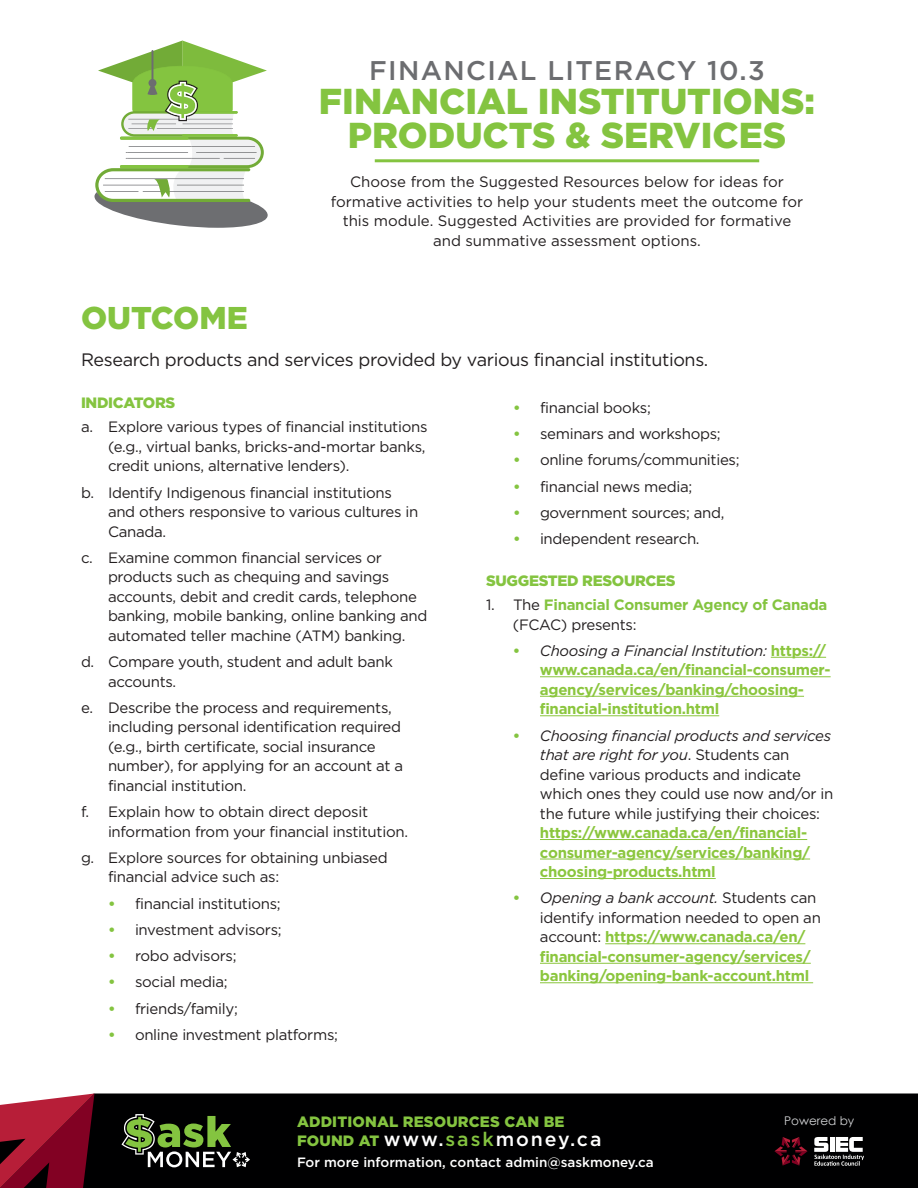
<style>
.page{position:relative;width:918px;height:1188px;background:#fff}
.page>*{position:absolute;margin:0;border:0;box-sizing:border-box;transform-origin:0 0}
.t1{font:900 36px/34.5px "Gotham";color:#84c440;text-align:center}
.t2{font:900 31.5px "Gotham";color:#84c440}
.t3{font:500 27px "Gotham";letter-spacing:.05em;color:#6c6d70}
.t4{font:500 19.5px "Gotham";letter-spacing:.1em;color:#fff}
.t5{font:18px "Gotham";letter-spacing:-.02em;color:#231f20}
.t6{font:15px/19.5px "Gotham";letter-spacing:-.02em;color:#231f20}
.t7{font:700 15px/19.5px "Gotham";letter-spacing:-.02em;color:#8bc63e}
.t8{font:15px/19.5px "Gotham";color:#231f20;text-align:center}
.t9{font:700 15px/19.5px "Gotham";letter-spacing:-.02em;color:#84c440}
.t10{font:900 15px "Gotham";letter-spacing:-.02em;color:#84c440}
.t11{font:900 15px "Gotham";letter-spacing:.01em;color:#84c440}
.t12{font:500 13.5px "Gotham";color:#fff}
.t13{font:12px "Century Gothic";color:#d1d2d4}
.s1{font-weight:700;color:#84c440}
.s2{font-weight:400;color:#231f20}
.s3{color:#84c440}
.s4{font-weight:400;font-style:italic;color:#231f20}
.s5{font-style:italic}
.s6{font-weight:900;font-size:15px;color:#84c440}
</style>
<div class="page">
<div style="left:94px;top:1094px;width:824px;height:94px;background:#000001"></div>
<svg style="left:0;top:1094px;width:94px;height:94px;background:#8f1b34"></svg>
<svg style="left:814px;top:1137px;width:50px;height:29px"></svg>
<svg style="left:774px;top:1137px;width:33px;height:29px"></svg>
<svg style="left:122px;top:1114px;width:128px;height:53px;background:#3e4e2e"></svg>
<svg style="left:94px;top:40px;width:174px;height:188px"></svg>
<hr style="left:771px;top:657px;width:55px;height:1px;background:#8bc63e">
<hr style="left:540px;top:676px;width:291px;height:1px;background:#8bc63e">
<hr style="left:540px;top:696px;width:264px;height:1px;background:#8bc63e">
<hr style="left:540px;top:715px;width:179px;height:1px;background:#8bc63e">
<hr style="left:540px;top:839px;width:267px;height:1px;background:#8bc63e">
<hr style="left:540px;top:859px;width:270px;height:1px;background:#8bc63e">
<hr style="left:540px;top:878px;width:176px;height:1px;background:#8bc63e">
<hr style="left:605px;top:943px;width:200px;height:1px;background:#8bc63e">
<hr style="left:540px;top:963px;width:271px;height:1px;background:#8bc63e">
<hr style="left:540px;top:982px;width:273px;height:1px;background:#8bc63e">
<hr style="left:375px;top:159px;width:384px;height:3px;background:#84c440">
<h3 class="t3" style="left:369px;top:52px;width:397px">FINANCIAL LITERACY 10.3</h3>
<h1 class="t1" style="left:319px;top:84px;width:498px">FINANCIAL INSTITUTIONS:<br>PRODUCTS &amp; SERVICES</h1>
<p class="t8" style="left:331px;top:172px;width:474px">Choose from the Suggested Resources below for ideas for formative activities to help your students meet the outcome for this module. Suggested Activities are provided for formative and summative assessment options.</p>
<h2 class="t2" style="left:81px;top:296px;width:168px">OUTCOME</h2>
<p class="t5" style="left:81px;top:349px;width:629px">Research products and services provided by various financial institutions.</p>
<p class="t10" style="left:81px;top:393px;width:96px">INDICATORS</p>
<p class="t6" style="left:108px;top:417px;width:321px;text-indent:-27px">a. Explore various types of financial institutions (e.g., virtual banks, bricks-and-mortar banks, credit unions, alternative lenders).</p>
<p class="t6" style="left:108px;top:482px;width:312px;text-indent:-27px">b. Identify Indigenous financial institutions and others responsive to various cultures in<br>Canada.</p>
<p class="t6" style="left:108px;top:547px;width:321px;text-indent:-27px">c. Examine common financial services or products such as chequing and savings accounts, debit and credit cards, telephone banking, mobile banking, online banking and automated teller machine (ATM) banking.</p>
<p class="t6" style="left:108px;top:652px;width:287px;text-indent:-27px">d. Compare youth, student and adult bank accounts.</p>
<p class="t6" style="left:108px;top:697px;width:297px;text-indent:-27px">e. Describe the process and requirements, including personal identification required (e.g., birth certificate, social insurance number), for applying for an account at a financial institution.</p>
<p class="t6" style="left:108px;top:802px;width:302px;text-indent:-27px">f. Explain how to obtain direct deposit information from your financial institution.</p>
<p class="t6" style="left:108px;top:847px;width:281px;text-indent:-27px">g. Explore sources for obtaining unbiased financial advice such as:</p>
<p class="t6" style="left:108px;top:893px;width:174px"><span class="s1">•</span> financial institutions;</p>
<p class="t6" style="left:108px;top:919px;width:175px"><span class="s1">•</span> investment advisors;</p>
<p class="t6" style="left:108px;top:946px;width:130px"><span class="s1">•</span> robo advisors;</p>
<p class="t6" style="left:108px;top:972px;width:121px"><span class="s1">•</span> social media;</p>
<p class="t6" style="left:108px;top:998px;width:131px"><span class="s1">•</span> friends/family;</p>
<p class="t6" style="left:108px;top:1024px;width:232px"><span class="s1">•</span> online investment platforms;</p>
<p class="t6" style="left:513px;top:398px;width:139px"><span class="s1">•</span> financial books;</p>
<p class="t6" style="left:513px;top:424px;width:209px"><span class="s1">•</span> seminars and workshops;</p>
<p class="t6" style="left:513px;top:450px;width:228px"><span class="s1">•</span> online forums/communities;</p>
<p class="t6" style="left:513px;top:476px;width:181px"><span class="s1">•</span> financial news media;</p>
<p class="t6" style="left:513px;top:503px;width:213px"><span class="s1">•</span> government sources; and,</p>
<p class="t6" style="left:513px;top:529px;width:188px"><span class="s1">•</span> independent research.</p>
<p class="t10" style="left:486px;top:571px;width:191px">SUGGESTED RESOURCES</p>
<p class="t9" style="left:513px;top:595px;width:316px;text-indent:-27px"><span class="s2">1. The</span> Financial Consumer Agency of Canada <span class="s2">(FCAC) presents:</span></p>
<p class="t7" style="left:540px;top:641px;width:292px;text-indent:-27px"><span class="s3">•</span> <span class="s4">Choosing a Financial Institution:</span> https:// www.canada.ca/en/financial-consumer&shy;agency/services/banking/choosing&shy;financial-institution.html</p>
<p class="t6" style="left:540px;top:725px;width:295px;text-indent:-27px"><span class="s1">•</span> <span class="s5">Choosing financial products and services that are right for you</span>. Students can define various products and indicate which ones they could use now and/or in the future while justifying their choices:</p>
<p class="t7" style="left:540px;top:823px;width:272px">https://www.canada.ca/en/financial&shy;consumer-agency/services/banking/ choosing-products.html</p>
<p class="t7" style="left:540px;top:888px;width:282px;text-indent:-27px"><span class="s3">•</span> <span class="s4">Opening a bank account.</span> <span class="s2">Students can identify information needed to open an account:</span> https://www.canada.ca/en/ financial-consumer-agency/services/ banking/opening-bank-account.html</p>
<p class="t11" style="left:297px;top:1111px;width:269px">ADDITIONAL RESOURCES CAN BE</p>
<p class="t13" style="left:784px;top:1112px;width:72px">Powered by</p>
<h3 class="t4" style="left:297px;top:1127px;width:306px"><span class="s6">FOUND AT</span> www.<span class="s3">sask</span>money.ca</h3>
<p class="t12" style="left:297px;top:1153px;width:358px">For more information, contact admin@saskmoney.ca</p>
</div>
